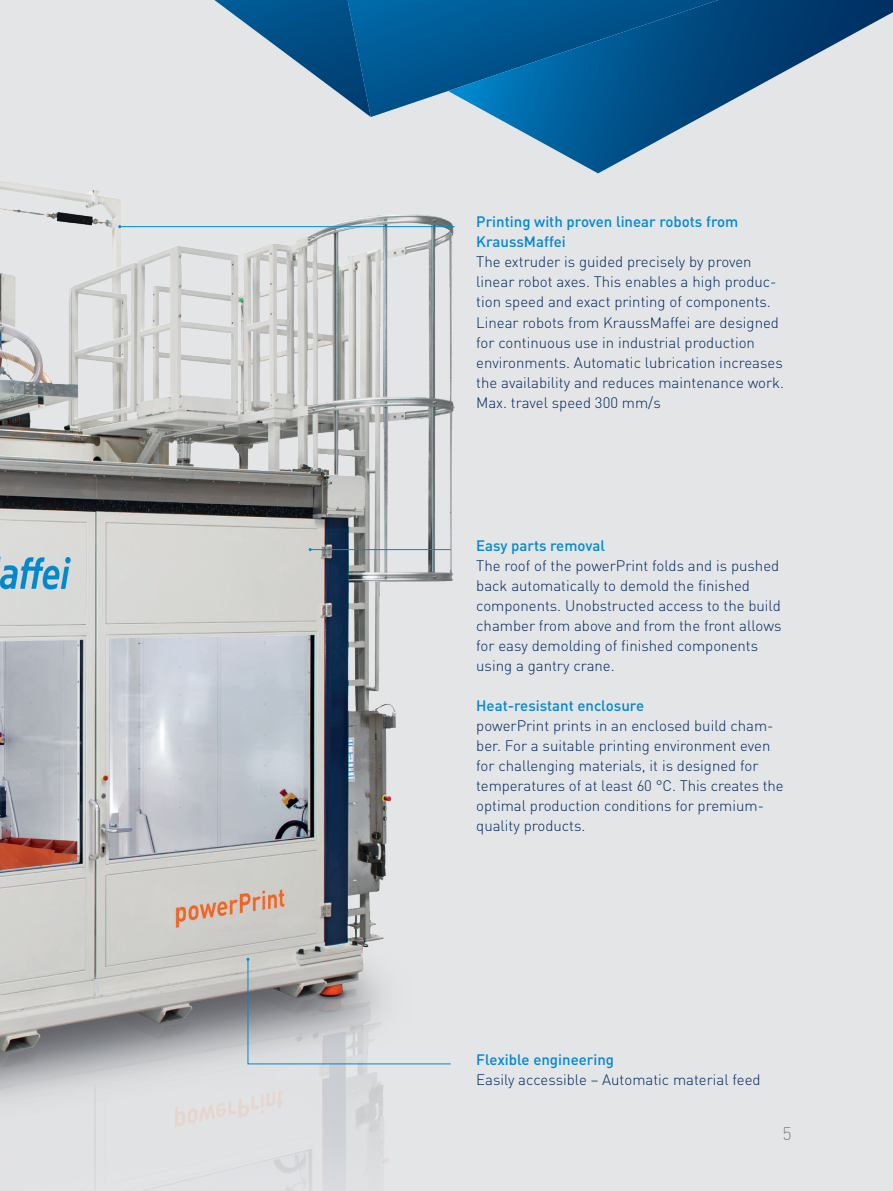
<style>
.page{position:relative;width:893px;height:1191px;background:#e4e5e7}
.page>*{position:absolute;margin:0;border:0;box-sizing:border-box;transform-origin:0 0}
.t1{font:300 18px "DIN Pro";color:#808285}
.t2{font:300 15px/20px "DIN Pro";color:#00285b}
.t3{font:500 15px/20px "DIN Pro";color:#0089cf}
</style>
<div class="page">
<img style="left:0;top:173px;width:599px;height:1018px">
<hr style="left:310px;top:549px;width:141px;height:1px;background:#0089cf">
<hr style="left:120px;top:226px;width:335px;height:1px;background:#0089cf">
<svg style="left:246px;top:957px;width:205px;height:107px"></svg>
<svg style="left:371px;top:0;width:77px;height:117px;background:#196a9f"></svg>
<svg style="left:214px;top:0;width:157px;height:117px"></svg>
<svg style="left:448px;top:0;width:445px;height:173px"></svg>
<p class="t3" style="left:476px;top:210px;width:264px">Printing with proven linear robots from<br>KraussMaffei</p>
<p class="t2" style="left:476px;top:251px;width:309px">The extruder is guided precisely by proven linear robot axes. This enables a high produc&shy;tion speed and exact printing of components.<br>Linear robots from KraussMaffei are designed for continuous use in industrial production environments. Automatic lubrication increases the availability and reduces maintenance work.<br>Max. travel speed 300 mm/s</p>
<p class="t3" style="left:476px;top:534px;width:130px">Easy parts removal</p>
<p class="t2" style="left:476px;top:554px;width:307px">The roof of the powerPrint folds and is pushed back automatically to demold the finished components. Unobstructed access to the build chamber from above and from the front allows for easy demolding of finished components using a gantry crane.</p>
<p class="t3" style="left:476px;top:694px;width:169px">Heat-resistant enclosure</p>
<p class="t2" style="left:476px;top:714px;width:309px">powerPrint prints in an enclosed build cham&shy;ber. For a suitable printing environment even for challenging materials, it is designed for temperatures of at least 60 °C. This creates the optimal production conditions for premium&shy;quality products.</p>
<p class="t3" style="left:476px;top:1048px;width:139px">Flexible engineering</p>
<p class="t2" style="left:476px;top:1068px;width:286px">Easily accessible – Automatic material feed</p>
<p class="t1" style="left:782px;top:1119px;width:11px">5</p>
</div>
